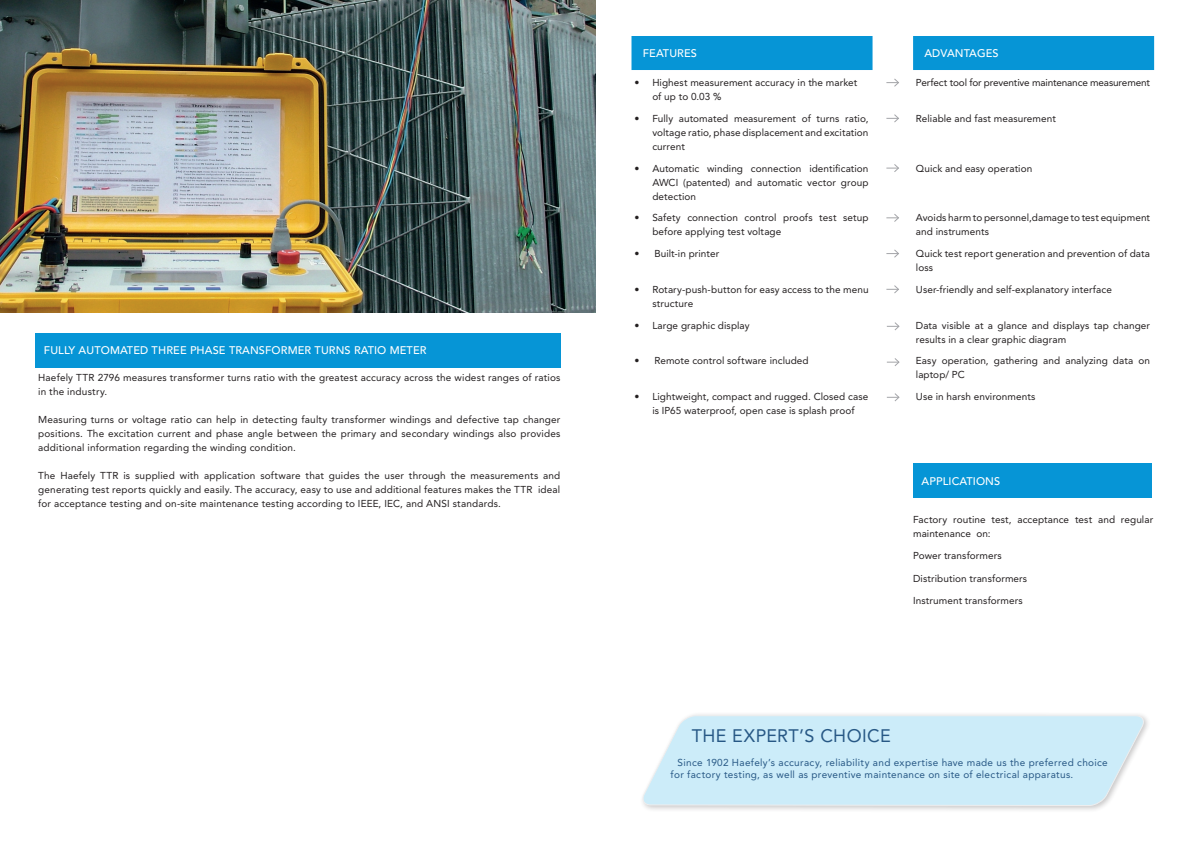
<style>
.page{position:relative;width:1191px;height:842px;background:#fff}
.page>*{position:absolute;margin:0;border:0;box-sizing:border-box;transform-origin:0 0}
.Überschrift{font:18px "Avenir LT Std";letter-spacing:.02em;color:#275885}
.Überschriftbox{font:500 11px "Avenir LT Std";letter-spacing:.01em;color:#fff}
.Inhalt{font:10px/14px "Avenir LT Std";letter-spacing:.01em;color:#231f20}
.Bulleted_Para{font:10px/14px "Avenir LT Std";letter-spacing:.005em;color:#231f20}
.Überschrift-2{font:10px/12px "Avenir LT Std";letter-spacing:.03em;color:#275885}
.Bulleted_Para-2{font:10px "Avenir LT Std";letter-spacing:-.015em;color:#231f20}
</style>
<div class="page">
<img style="left:0;top:0;width:595px;height:312px">
<div style="left:913px;top:464px;width:238px;height:34px;background:#0695d6"></div>
<div style="left:35px;top:333px;width:525px;height:34px;background:#0695d6"></div>
<svg style="left:631px;top:36px;width:523px;height:34px;background:#199dd9"></svg>
<svg style="left:886px;top:78px;width:13px;height:9px"></svg>
<svg style="left:886px;top:114px;width:13px;height:9px"></svg>
<svg style="left:886px;top:164px;width:13px;height:8px"></svg>
<svg style="left:886px;top:214px;width:13px;height:8px"></svg>
<svg style="left:886px;top:249px;width:13px;height:9px"></svg>
<svg style="left:886px;top:285px;width:13px;height:9px"></svg>
<svg style="left:887px;top:322px;width:13px;height:9px"></svg>
<div style="left:639px;top:712px;width:512px;height:101px;background:#231f20;opacity:.25"></div>
<svg style="left:640px;top:715px;width:506px;height:91px;background:#d0edf8"></svg>
<svg style="left:887px;top:358px;width:13px;height:8px"></svg>
<svg style="left:887px;top:393px;width:13px;height:9px"></svg>
<p class="Überschriftbox" style="left:44px;top:344px;width:384px">FULLY AUTOMATED THREE PHASE TRANSFORMER TURNS RATIO METER</p>
<p class="Inhalt" style="left:38px;top:370px;width:524px">Haefely TTR 2796 measures transformer turns ratio with the greatest accuracy across the widest ranges of ratios in the industry.</p>
<p class="Inhalt" style="left:38px;top:412px;width:524px;text-align:justify">Measuring turns or voltage ratio can help in detecting faulty transformer windings and defective tap changer positions. The excitation current and phase angle between the primary and secondary windings also provides additional information regarding the winding condition.</p>
<p class="Inhalt" style="left:38px;top:468px;width:523px;text-align:justify">The Haefely TTR is supplied with application software that guides the user through the measurements and generating test reports quickly and easily. The accuracy, easy to use and additional features makes the TTR ideal for acceptance testing and on-site maintenance testing according to IEEE, IEC, and ANSI standards.</p>
<p class="Überschriftbox" style="left:643px;top:47px;width:56px">FEATURES</p>
<p class="Überschriftbox" style="left:924px;top:47px;width:76px">ADVANTAGES</p>
<p class="Inhalt" style="left:652px;top:76px;width:206px;text-indent:-18px">• Highest measurement accuracy in the market of up to 0.03 %</p>
<p class="Bulleted_Para-2" style="left:916px;top:77px;width:236px">Perfect tool for preventive maintenance measurement</p>
<p class="Inhalt" style="left:652px;top:111px;width:218px;text-align:justify;text-indent:-18px">• Fully automated measurement of turns ratio, voltage ratio, phase displacement and excitation current</p>
<p class="Bulleted_Para" style="left:916px;top:111px;width:141px">Reliable and fast measurement</p>
<p class="Inhalt" style="left:652px;top:161px;width:218px;text-align:justify;text-indent:-18px">• Automatic winding connection identification AWCI (patented) and automatic vector group detection</p>
<p class="Bulleted_Para" style="left:916px;top:161px;width:118px">Quick and easy operation</p>
<p class="Inhalt" style="left:652px;top:211px;width:218px;text-indent:-18px">• Safety connection control proofs test setup before applying test voltage</p>
<p class="Bulleted_Para" style="left:916px;top:211px;width:236px">Avoids harm to personnel,damage to test equipment and instruments</p>
<p class="Inhalt" style="left:634px;top:247px;width:86px">• Built-in printer</p>
<p class="Bulleted_Para" style="left:916px;top:247px;width:236px">Quick test report generation and prevention of data loss</p>
<p class="Inhalt" style="left:652px;top:282px;width:218px;text-indent:-18px">• Rotary-push-button for easy access to the menu structure</p>
<p class="Bulleted_Para" style="left:916px;top:282px;width:197px">User-friendly and self-explanatory interface</p>
<p class="Inhalt" style="left:634px;top:318px;width:117px">• Large graphic display</p>
<p class="Bulleted_Para" style="left:916px;top:318px;width:236px">Data visible at a glance and displays tap changer results in a clear graphic diagram</p>
<p class="Inhalt" style="left:634px;top:354px;width:176px">• Remote control software included</p>
<p class="Bulleted_Para" style="left:916px;top:354px;width:236px">Easy operation, gathering and analyzing data on laptop/ PC</p>
<p class="Inhalt" style="left:634px;top:390px;width:236px;text-align:center">• Lightweight, compact and rugged. Closed case is IP65 waterproof, open case is splash proof</p>
<p class="Bulleted_Para" style="left:916px;top:390px;width:121px">Use in harsh environments</p>
<p class="Überschriftbox" style="left:921px;top:475px;width:80px">APPLICATIONS</p>
<p class="Bulleted_Para" style="left:913px;top:512px;width:242px">Factory routine test, acceptance test and regular maintenance on:</p>
<p class="Bulleted_Para" style="left:913px;top:549px;width:90px">Power transformers</p>
<p class="Bulleted_Para" style="left:913px;top:571px;width:116px">Distribution transformers</p>
<p class="Bulleted_Para" style="left:913px;top:594px;width:111px">Instrument transformers</p>
<p class="Überschrift" style="left:691px;top:725px;width:200px">THE EXPERT’S CHOICE</p>
<p class="Überschrift-2" style="left:670px;top:757px;width:439px;text-indent:7px">Since 1902 Haefely’s accuracy, reliability and expertise have made us the preferred choice for factory testing, as well as preventive maintenance on site of electrical apparatus.</p>
</div>
